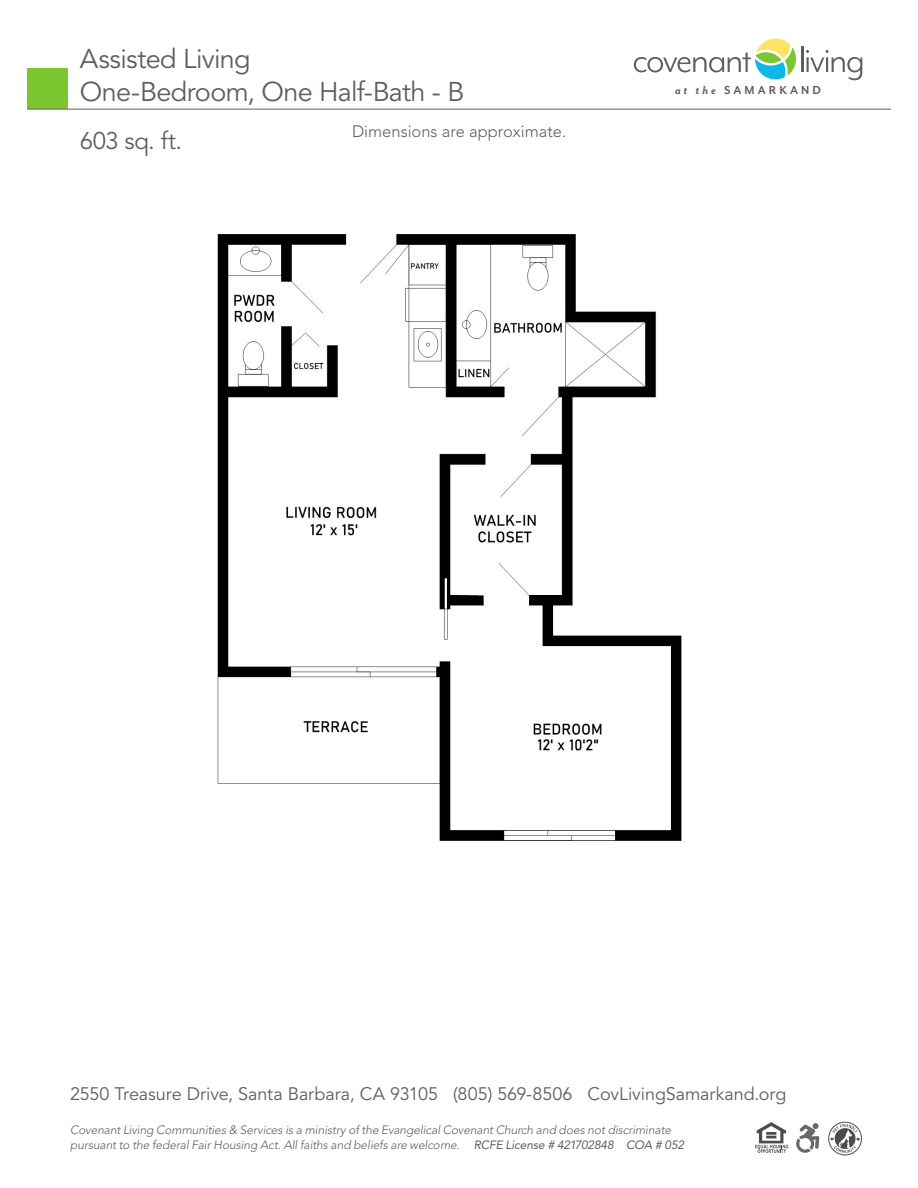
<style>
.page{position:relative;width:918px;height:1188px;background:#fff}
.page>*{position:absolute;margin:0;border:0;box-sizing:border-box;transform-origin:0 0}
.t1{font:27px "Avenir LT Std";letter-spacing:-.025em;color:#635d59}
.t2{font:24px "Avenir LT Std";letter-spacing:-.015em;color:#635d59}
.t3{font:18px "Avenir LT Std";letter-spacing:-.005em;color:#635d59}
.t4{font:300 16.5px "Avenir LT Std";color:#635d59}
.t5{font:700 13.35px "Mr Eaves Mod OT";letter-spacing:.24em;color:#635d59;scale:.96 1}
.t6{font:italic 300 12px/15px "Avenir LT Std";letter-spacing:-.01em;color:#635d59}
.s1{font-family:"Mr Eaves San OT";font-style:italic}
.s2{font-weight:400}
</style>
<div class="page">
<div style="left:27px;top:69px;width:41px;height:40px;background:#7cc731"></div>
<svg style="left:634px;top:38px;width:162px;height:42px"></svg>
<hr style="left:801px;top:47px;width:2px;height:25px;background:#635d59">
<svg style="left:806px;top:50px;width:56px;height:30px"></svg>
<hr style="left:27px;top:109px;width:864px;height:1px;background:#635d59">
<div style="left:828px;top:1122px;width:34px;height:33px;border:1px solid #231f20;border-radius:50%"></div>
<svg style="left:830px;top:1124px;width:30px;height:29px"></svg>
<svg style="left:796px;top:1123px;width:23px;height:30px"></svg>
<svg style="left:755px;top:1122px;width:33px;height:31px"></svg>
<img style="left:217px;top:234px;width:465px;height:607px">
<p class="t1" style="left:80px;top:43px;width:172px">Assisted Living</p>
<p class="t1" style="left:80px;top:76px;width:386px">One-Bedroom, One Half-Bath - B</p>
<p class="t2" style="left:80px;top:127px;width:104px">603 sq. ft.</p>
<h3 class="t4" style="left:352px;top:122px;width:216px">Dimensions are approximate.</h3>
<p class="t5" style="left:675px;top:83px;width:154px"><span class="s1">at the</span> SAMARKAND</p>
<h3 class="t3" style="left:70px;top:1083px;width:718px">2550 Treasure Drive, Santa Barbara, CA 93105 (805) 569-8506 CovLivingSamarkand.org</h3>
<p class="t6" style="left:70px;top:1122px;width:615px">Covenant Living Communities &amp; Services is a ministry of the Evangelical Covenant Church and does not discriminate pursuant to the federal Fair Housing Act. All faiths and beliefs are welcome. <span class="s2">RCFE License # 421702848 COA # 052</span></p>
</div>
